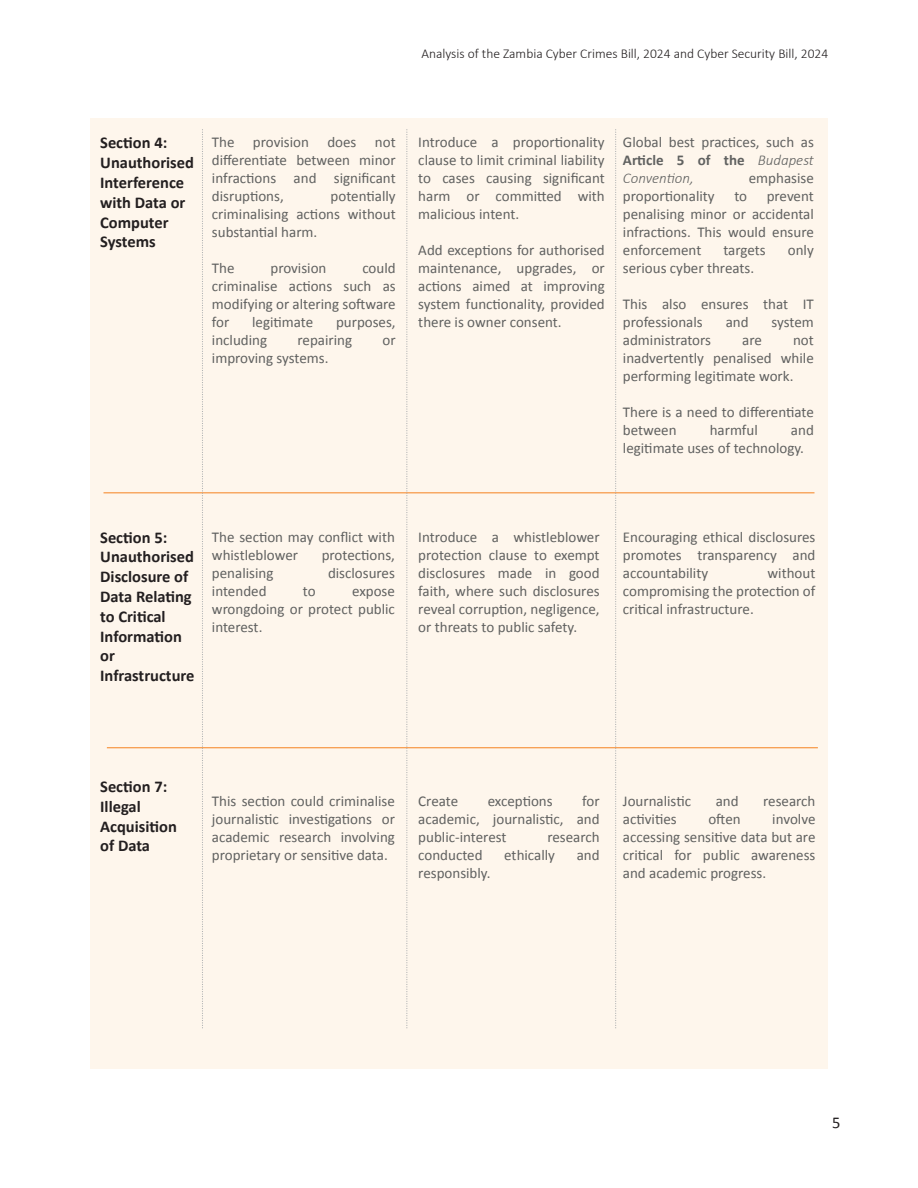
<style>
.page{position:relative;width:918px;height:1188px;background:#fff}
.page>*{position:absolute;margin:0;border:0;box-sizing:border-box;transform-origin:0 0}
.t1{font:700 16.5px/19.8px "Calibri";color:#231f20}
.t2{font:16.5px "Calibri";color:#231f20}
.t3{font:15px/18px "Calibri";color:#606160;text-align:justify}
.t4{font:300 13.5px "Calibri";color:#231f20}
.s1{font-weight:700}
.s2{font-weight:300;font-style:italic}
</style>
<div class="page">
<div style="left:90px;top:119px;width:738px;height:950px;background:#fef6ec"></div>
<hr style="left:104px;top:492px;width:710px;height:1px;background:#f58320">
<hr style="left:107px;top:747px;width:711px;height:1px;background:#f58320">
<svg style="left:202px;top:130px;width:1px;height:899px"></svg>
<svg style="left:406px;top:130px;width:1px;height:899px"></svg>
<svg style="left:615px;top:130px;width:1px;height:899px"></svg>
<p class="t4" style="left:422px;top:45px;width:408px">Analysis of the Zambia Cyber Crimes Bill, 2024 and Cyber Security Bill, 2024</p>
<p class="t1" style="left:100px;top:132px;width:95px">Section 4:<br>Unauthorised<br>Interference with Data or<br>Computer<br>Systems</p>
<p class="t3" style="left:212px;top:133px;width:185px">The provision does not differentiate between minor infractions and significant disruptions,</p>
<p class="t3" style="left:212px;top:187px;width:185px;text-indent:119px">potentially criminalising actions without substantial harm.</p>
<p class="t3" style="left:212px;top:259px;width:24px">The</p>
<p class="t3" style="left:270px;top:259px;width:58px">provision</p>
<p class="t3" style="left:212px;top:259px;width:185px;text-indent:150px">could criminalise actions such as modifying or altering software for</p>
<p class="t3" style="left:252px;top:313px;width:63px">legitimate</p>
<p class="t3" style="left:336px;top:313px;width:61px">purposes,</p>
<p class="t3" style="left:212px;top:331px;width:57px">including</p>
<p class="t3" style="left:298px;top:331px;width:56px">repairing</p>
<p class="t3" style="left:383px;top:331px;width:15px">or</p>
<p class="t3" style="left:212px;top:349px;width:118px">improving systems.</p>
<p class="t3" style="left:418px;top:133px;width:188px">Introduce a proportionality clause to limit criminal liability to cases causing significant harm or committed with malicious intent.</p>
<p class="t3" style="left:418px;top:241px;width:188px">Add exceptions for authorised maintenance, upgrades, or actions aimed at improving system functionality, provided there is owner consent.</p>
<p class="t3" style="left:623px;top:133px;width:192px">Global best practices, such as <span class="s1">Article 5 of the</span> <span class="s2">Budapest Convention,</span></p>
<p class="t3" style="left:749px;top:169px;width:67px">emphasise</p>
<p class="t3" style="left:623px;top:187px;width:93px">proportionality</p>
<p class="t3" style="left:734px;top:187px;width:14px">to</p>
<p class="t3" style="left:623px;top:187px;width:192px;text-indent:144px">prevent penalising minor or accidental infractions. This would ensure enforcement</p>
<p class="t3" style="left:723px;top:241px;width:44px">targets</p>
<p class="t3" style="left:788px;top:241px;width:28px">only</p>
<p class="t3" style="left:623px;top:259px;width:133px">serious cyber threats.</p>
<p class="t3" style="left:623px;top:295px;width:192px">This also ensures that IT professionals</p>
<p class="t3" style="left:726px;top:313px;width:24px">and</p>
<p class="t3" style="left:772px;top:313px;width:44px">system</p>
<p class="t3" style="left:623px;top:331px;width:90px">administrators</p>
<p class="t3" style="left:742px;top:331px;width:21px">are</p>
<p class="t3" style="left:623px;top:331px;width:192px;text-indent:170px">not inadvertently penalised while performing legitimate work.</p>
<p class="t3" style="left:623px;top:403px;width:192px">There is a need to differentiate between</p>
<p class="t3" style="left:710px;top:421px;width:50px">harmful</p>
<p class="t3" style="left:623px;top:421px;width:192px;text-indent:168px">and legitimate uses of technology.</p>
<p class="t1" style="left:100px;top:527px;width:96px">Section 5:<br>Unauthorised<br>Disclosure of<br>Data Relating to Critical<br>Information or<br>Infrastructure</p>
<p class="t3" style="left:212px;top:527px;width:185px">The section may conflict with whistleblower</p>
<p class="t3" style="left:322px;top:545px;width:75px">protections,</p>
<p class="t3" style="left:212px;top:563px;width:63px">penalising</p>
<p class="t3" style="left:328px;top:563px;width:68px">disclosures</p>
<p class="t3" style="left:212px;top:581px;width:56px">intended</p>
<p class="t3" style="left:303px;top:581px;width:14px">to</p>
<p class="t3" style="left:212px;top:581px;width:185px;text-indent:140px">expose wrongdoing or protect public interest.</p>
<p class="t3" style="left:418px;top:527px;width:183px">Introduce a whistleblower protection clause to exempt disclosures made in good faith, where such disclosures reveal corruption, negligence, or threats to public safety.</p>
<p class="t3" style="left:623px;top:527px;width:194px">Encouraging ethical disclosures promotes transparency and accountability</p>
<p class="t3" style="left:623px;top:563px;width:194px;text-indent:145px">without compromising the protection of critical infrastructure.</p>
<p class="t1" style="left:100px;top:776px;width:78px">Section 7:<br>Illegal<br>Acquisition of Data</p>
<p class="t3" style="left:418px;top:792px;width:183px;text-indent:164px">for academic, journalistic, and public-interest</p>
<p class="t3" style="left:212px;top:792px;width:185px">This section could criminalise journalistic investigations or academic research involving proprietary or sensitive data.</p>
<p class="t3" style="left:418px;top:792px;width:41px">Create</p>
<p class="t3" style="left:488px;top:792px;width:67px">exceptions</p>
<p class="t3" style="left:547px;top:828px;width:54px">research</p>
<p class="t3" style="left:418px;top:846px;width:66px">conducted</p>
<p class="t3" style="left:504px;top:846px;width:52px">ethically</p>
<p class="t3" style="left:577px;top:846px;width:24px">and</p>
<p class="t3" style="left:418px;top:864px;width:74px">responsibly.</p>
<p class="t3" style="left:623px;top:792px;width:70px">Journalistic</p>
<p class="t3" style="left:716px;top:792px;width:24px">and</p>
<p class="t3" style="left:763px;top:792px;width:54px">research</p>
<p class="t3" style="left:623px;top:810px;width:55px">activities</p>
<p class="t3" style="left:708px;top:810px;width:34px">often</p>
<p class="t3" style="left:623px;top:810px;width:194px;text-indent:149px">involve accessing sensitive data but are critical for public awareness and academic progress.</p>
<p class="t2" style="left:832px;top:1111px;width:10px">5</p>
</div>
